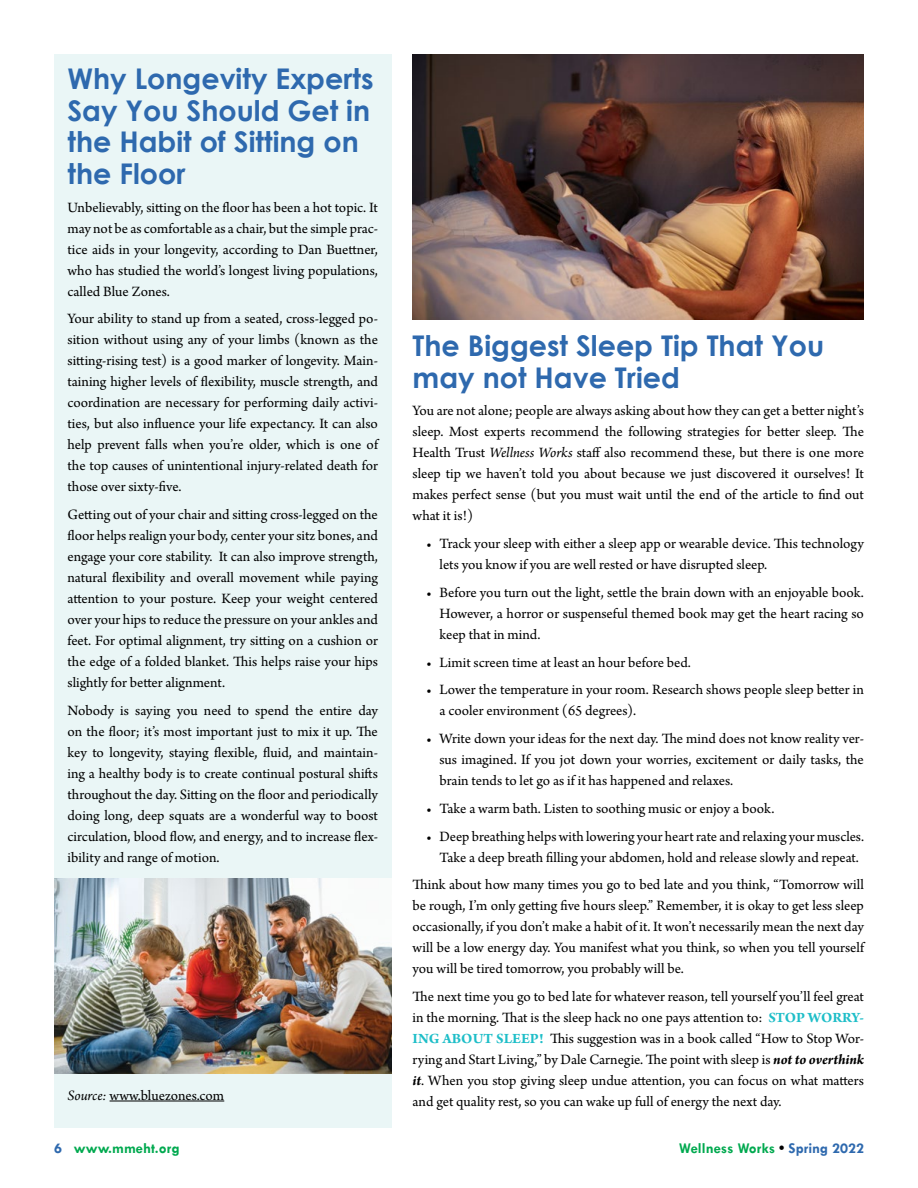
<style>
.page{position:relative;width:918px;height:1188px;background:#fff}
.page>*{position:absolute;margin:0;border:0;box-sizing:border-box;transform-origin:0 0}
.Headline-MMEHT_NL{font:700 28.5px/31.5px "Century Gothic";color:#2e69ae}
.Body_Text-MMEHT_NL{font:15px/21px "Arno Pro";color:#000;text-align:justify}
.t1{font:700 15px "Tw Cen";color:#00a94f}
.s1{font-style:italic}
.s2{font-weight:700;color:#1ebec8}
.s3{font-weight:700;font-style:italic}
.s4{color:#2e69ae}
.s5{color:#000}
</style>
<div class="page">
<img style="left:413px;top:55px;width:451px;height:264px">
<div style="left:54px;top:54px;width:338px;height:1074px;background:#eaf6f6"></div>
<hr style="left:110px;top:1101px;width:114px;height:1px;background:#000">
<img style="left:54px;top:878px;width:338px;height:196px">
<p class="Headline-MMEHT_NL" style="left:68px;top:62px;width:308px">Why Longevity Experts<br>Say You Should Get in the Habit of Sitting on the Floor</p>
<p class="Body_Text-MMEHT_NL" style="left:68px;top:197px;width:312px">Unbelievably, sitting on the floor has been a hot topic. It may not be as comfortable as a chair, but the simple prac&shy;tice aids in your longevity, according to Dan Buettner, who has studied the world’s longest living populations, called Blue Zones.</p>
<p class="Body_Text-MMEHT_NL" style="left:68px;top:309px;width:312px">Your ability to stand up from a seated, cross-legged po&shy;sition without using any of your limbs (known as the sitting-rising test) is a good marker of longevity. Main&shy;taining higher levels of flexibility, muscle strength, and coordination are necessary for performing daily activi&shy;ties, but also influence your life expectancy. It can also help prevent falls when you’re older, which is one of the top causes of unintentional injury-related death for those over sixty-five.</p>
<p class="Body_Text-MMEHT_NL" style="left:68px;top:505px;width:312px">Getting out of your chair and sitting cross-legged on the floor helps realign your body, center your sitz bones, and engage your core stability. It can also improve strength, natural flexibility and overall movement while paying attention to your posture. Keep your weight centered over your hips to reduce the pressure on your ankles and feet. For optimal alignment, try sitting on a cushion or the edge of a folded blanket. This helps raise your hips slightly for better alignment.</p>
<p class="Body_Text-MMEHT_NL" style="left:68px;top:701px;width:312px">Nobody is saying you need to spend the entire day on the floor; it’s most important just to mix it up. The key to longevity, staying flexible, fluid, and maintain&shy;ing a healthy body is to create continual postural shifts throughout the day. Sitting on the floor and periodically doing long, deep squats are a wonderful way to boost circulation, blood flow, and energy, and to increase flex&shy;ibility and range of motion.</p>
<p class="Body_Text-MMEHT_NL" style="left:68px;top:1085px;width:158px"><span class="s1">Source:</span> www.bluezones.com</p>
<p class="Headline-MMEHT_NL" style="left:413px;top:329px;width:413px">The Biggest Sleep Tip That You may not Have Tried</p>
<p class="Body_Text-MMEHT_NL" style="left:413px;top:401px;width:453px">You are not alone; people are always asking about how they can get a better night’s sleep. Most experts recommend the following strategies for better sleep. The Health Trust <span class="s1">Wellness Works</span> staff also recommend these, but there is one more sleep tip we haven’t told you about because we just discovered it ourselves! It makes perfect sense (but you must wait until the end of the article to find out what it is!)</p>
<p class="Body_Text-MMEHT_NL" style="left:440px;top:534px;width:426px;text-indent:-14px">• Track your sleep with either a sleep app or wearable device. This technology lets you know if you are well rested or have disrupted sleep.</p>
<p class="Body_Text-MMEHT_NL" style="left:440px;top:583px;width:426px;text-indent:-14px">• Before you turn out the light, settle the brain down with an enjoyable book.<br>However, a horror or suspenseful themed book may get the heart racing so keep that in mind.</p>
<p class="Body_Text-MMEHT_NL" style="left:426px;top:652px;width:266px">• Limit screen time at least an hour before bed.</p>
<p class="Body_Text-MMEHT_NL" style="left:440px;top:680px;width:426px;text-indent:-14px">• Lower the temperature in your room. Research shows people sleep better in a cooler environment (65 degrees).</p>
<p class="Body_Text-MMEHT_NL" style="left:440px;top:729px;width:426px;text-indent:-14px">• Write down your ideas for the next day. The mind does not know reality ver&shy;sus imagined. If you jot down your worries, excitement or daily tasks, the brain tends to let go as if it has happened and relaxes.</p>
<p class="Body_Text-MMEHT_NL" style="left:426px;top:799px;width:350px">• Take a warm bath. Listen to soothing music or enjoy a book.</p>
<p class="Body_Text-MMEHT_NL" style="left:426px;top:826px;width:439px;text-align:center">• Deep breathing helps with lowering your heart rate and relaxing your muscles.<br>Take a deep breath filling your abdomen, hold and release slowly and repeat.</p>
<p class="Body_Text-MMEHT_NL" style="left:413px;top:875px;width:453px">Think about how many times you go to bed late and you think, “Tomorrow will be rough, I’m only getting five hours sleep.” Remember, it is okay to get less sleep occasionally, if you don’t make a habit of it. It won’t necessarily mean the next day will be a low energy day. You manifest what you think, so when you tell yourself you will be tired tomorrow, you probably will be.</p>
<p class="Body_Text-MMEHT_NL" style="left:413px;top:987px;width:453px">The next time you go to bed late for whatever reason, tell yourself you’ll feel great in the morning. That is the sleep hack no one pays attention to: <span class="s2">STOP WORRY-ING ABOUT SLEEP!</span> This suggestion was in a book called “How to Stop Wor&shy;rying and Start Living,” by Dale Carnegie. The point with sleep is <span class="s3">not to overthink it</span>. When you stop giving sleep undue attention, you can focus on what matters and get quality rest, so you can wake up full of energy the next day.</p>
<p class="t1" style="left:54px;top:1139px;width:127px"><span class="s4">6</span> www.mmeht.org</p>
<p class="t1" style="left:679px;top:1139px;width:187px">Wellness Works <span class="s5">•</span> <span class="s4">Spring 2022</span></p>
</div>
